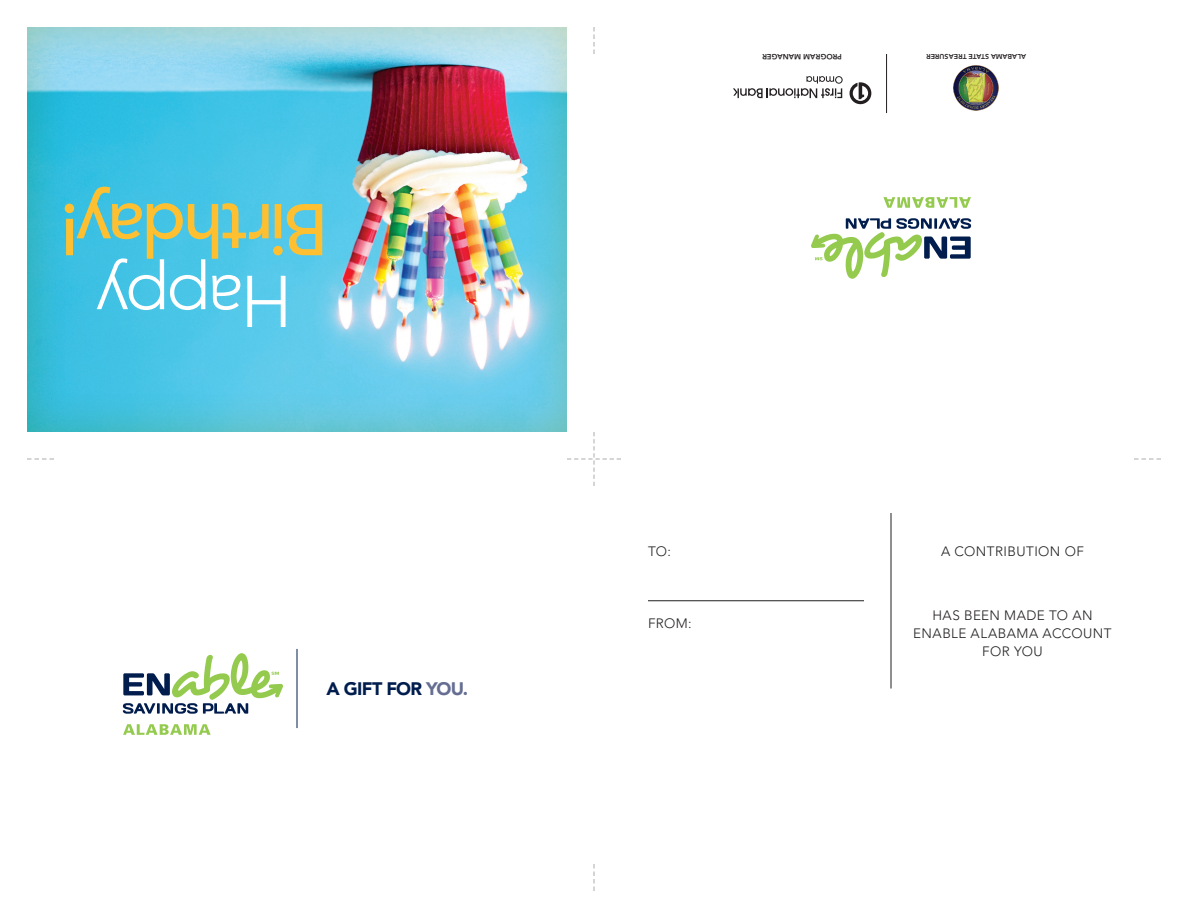
<style>
.page{position:relative;width:1188px;height:918px;background:#fff}
.page>*{position:absolute;margin:0;border:0;box-sizing:border-box;transform-origin:0 0}
.t1{font:500 72.3px "Avenir";letter-spacing:-.045em;color:#fec031}
.t2{font:300 72.3px "Avenir";letter-spacing:-.05em;color:#fff}
.t3{font:900 18px "Avenir";letter-spacing:-.04em;color:#001d4e}
.t4{font:300 13.5px/18px "Avenir";letter-spacing:.035em;color:#231f20;text-align:center}
.t5{font:800 7.5px "Avenir";letter-spacing:.005em;color:#231f20}
.t6{font:800 7.05px "Avenir";letter-spacing:.005em;color:#231f20}
.s1{color:#656e92}
</style>
<div class="page">
<div style="left:25px;top:24px;width:542px;height:408px;background:#fcba13;opacity:.3"></div>
<hr style="left:297px;top:649px;width:1px;height:79px;background:#001d4e">
<hr style="left:891px;top:513px;width:1px;height:175px;background:#231f20">
<svg style="left:593px;top:27px;width:2px;height:27px"></svg>
<svg style="left:593px;top:864px;width:2px;height:27px"></svg>
<svg style="left:27px;top:458px;width:27px;height:2px"></svg>
<svg style="left:1134px;top:458px;width:27px;height:2px"></svg>
<svg style="left:567px;top:432px;width:54px;height:54px"></svg>
<hr style="left:648px;top:600px;width:216px;height:1px;background:#231f20">
<svg style="left:850px;top:82px;width:21px;height:22px"></svg>
<svg style="left:733px;top:76px;width:110px;height:22px"></svg>
<hr style="left:886px;top:54px;width:1px;height:59px;background:#231f20">
<svg style="left:123px;top:653px;width:160px;height:61px"></svg>
<svg style="left:123px;top:724px;width:88px;height:11px"></svg>
<svg style="left:811px;top:218px;width:160px;height:61px"></svg>
<svg style="left:883px;top:197px;width:88px;height:11px"></svg>
<img style="left:954px;top:66px;width:45px;height:45px">
<h1 class="t1" style="left:329px;top:271px;width:271px;rotate:-180deg">Birthday!</h1>
<h1 class="t2" style="left:293px;top:343px;width:198px;rotate:-180deg">Happy</h1>
<h2 class="t3" style="left:326px;top:678px;width:143px">A GIFT FOR <span class="s1">YOU.</span></h2>
<p class="t5" style="left:842px;top:61px;width:81px;rotate:-180deg">PROGRAM MANAGER</p>
<p class="t6" style="left:1026px;top:61px;width:101px;rotate:-180deg">ALABAMA STATE TREASURER</p>
<p class="t4" style="left:648px;top:542px;width:24px">TO:</p>
<p class="t4" style="left:648px;top:615px;width:45px">FROM:</p>
<p class="t4" style="left:941px;top:542px;width:144px">A CONTRIBUTION OF</p>
<p class="t4" style="left:913px;top:607px;width:200px">HAS BEEN MADE TO AN<br>ENABLE ALABAMA ACCOUNT<br>FOR YOU</p>
</div>
